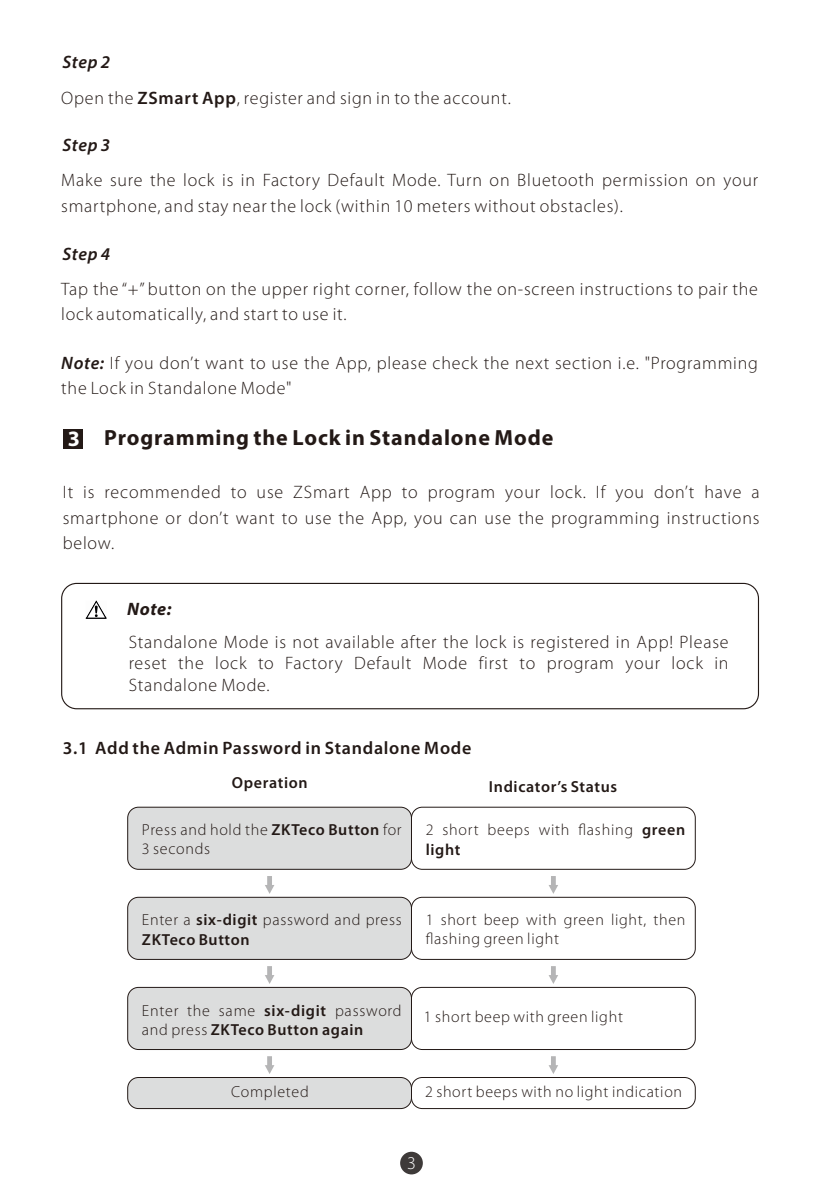
<style>
.page{position:relative;width:823px;height:1191px;background:#fff}
.page>*{position:absolute;margin:0;border:0;box-sizing:border-box;transform-origin:0 0}
.t1{font:700 22px "Myriad Pro";letter-spacing:.04em;color:#231916}
.t2{font:300 18px/25.6px "Myriad Pro";letter-spacing:.045em;color:#231916}
.t3{font:600 18px "Myriad Pro";letter-spacing:.04em;color:#231916}
.t4{font:italic 600 18px "Myriad Pro";letter-spacing:.035em;color:#231916}
.t5{font:italic 700 18px "Myriad Pro";color:#231916}
.t6{font:300 18px "Myriad Pro";color:#fff}
.t7{font:300 16px/19.6px "Myriad Pro";letter-spacing:.045em;color:#231916}
.t8{font:600 16px "Myriad Pro";letter-spacing:.04em;color:#231916}
.s1{font-weight:600;font-style:italic}
.s2{font-weight:600}
.s3{color:#fff}
</style>
<div class="page">
<div style="left:411px;top:1077px;width:284px;height:31px;border:1px solid #231916;border-radius:11px"></div>
<div style="left:127px;top:1077px;width:284px;height:31px;background:#dcdddd;border:1px solid #231916;border-radius:11px"></div>
<div style="left:400px;top:1151px;width:22px;height:23px;background:#3e3a39;border-radius:50%"></div>
<svg style="left:86px;top:600px;width:21px;height:19px"></svg>
<div style="left:61px;top:583px;width:697px;height:126px;border:1px solid #231916;border-radius:15px"></div>
<div style="left:63px;top:429px;width:20px;height:20px;background:#231916"></div>
<div style="left:127px;top:807px;width:284px;height:62px;background:#dcdddd;border:1px solid #231916;border-radius:11px"></div>
<div style="left:411px;top:807px;width:284px;height:62px;border:1px solid #231916;border-radius:11px"></div>
<svg style="left:265px;top:876px;width:9px;height:18px"></svg>
<svg style="left:548px;top:876px;width:10px;height:18px"></svg>
<div style="left:127px;top:987px;width:284px;height:62px;background:#dcdddd;border:1px solid #231916;border-radius:11px"></div>
<div style="left:411px;top:987px;width:284px;height:62px;border:1px solid #231916;border-radius:11px"></div>
<svg style="left:265px;top:1056px;width:9px;height:18px"></svg>
<svg style="left:548px;top:1056px;width:10px;height:18px"></svg>
<div style="left:127px;top:897px;width:284px;height:62px;background:#dcdddd;border:1px solid #231916;border-radius:11px"></div>
<div style="left:411px;top:897px;width:284px;height:62px;border:1px solid #231916;border-radius:11px"></div>
<svg style="left:265px;top:966px;width:9px;height:18px"></svg>
<svg style="left:548px;top:966px;width:10px;height:18px"></svg>
<p class="t2" style="left:61px;top:46px;width:451px;line-height:35.4px"><span class="s1">Step 2<br></span>Open the <span class="s2">ZSmart App</span>, register and sign in to the account.</p>
<p class="t4" style="left:62px;top:138px;width:49px">Step 3</p>
<p class="t2" style="left:61px;top:169px;width:697px">Make sure the lock is in Factory Default Mode. Turn on Bluetooth permission on your smartphone, and stay near the lock (within 10 meters without obstacles).</p>
<p class="t4" style="left:62px;top:247px;width:49px">Step 4</p>
<p class="t2" style="left:61px;top:277px;width:697px">Tap the “+” button on the upper right corner, follow the on-screen instructions to pair the lock automatically, and start to use it.</p>
<p class="t2" style="left:61px;top:351px;width:697px"><span class="s1">Note:</span> If you don’t want to use the App, please check the next section i.e. "Programming the Lock in Standalone Mode"</p>
<p class="t1" style="left:68px;top:428px;width:486px"><span class="s3">3</span> Programming the Lock in Standalone Mode</p>
<p class="t2" style="left:63px;top:481px;width:697px;text-align:justify">It is recommended to use ZSmart App to program your lock. If you don’t have a smartphone or don’t want to use the App, you can use the programming instructions below.</p>
<p class="t5" style="left:127px;top:602px;width:46px">Note:</p>
<p class="t2" style="left:129px;top:632px;width:601px;line-height:21.4px;text-align:justify">Standalone Mode is not available after the lock is registered in App! Please reset the lock to Factory Default Mode first to program your lock in Standalone Mode.</p>
<p class="t3" style="left:63px;top:741px;width:410px">3.1 Add the Admin Password in Standalone Mode</p>
<p class="t8" style="left:232px;top:776px;width:77px">Operation</p>
<p class="t8" style="left:488px;top:779px;width:130px">Indicator’s Status</p>
<p class="t7" style="left:142px;top:822px;width:261px;line-height:19px">Press and hold the <span class="s2">ZKTeco Button</span> for<br>3 seconds</p>
<p class="t7" style="left:425px;top:821px;width:261px">2 short beeps with flashing <span class="s2">green light</span></p>
<p class="t7" style="left:142px;top:911px;width:261px">Enter a <span class="s2">six-digit</span> password and press<br><span class="s2">ZKTeco Button</span></p>
<p class="t7" style="left:425px;top:911px;width:261px;line-height:19px">1 short beep with green light, then flashing green light</p>
<p class="t7" style="left:142px;top:1001px;width:261px">Enter the same <span class="s2">six-digit</span> password and press <span class="s2">ZKTeco Button again</span></p>
<p class="t7" style="left:423px;top:1008px;width:200px">1 short beep with green light</p>
<p class="t7" style="left:231px;top:1083px;width:79px">Completed</p>
<p class="t7" style="left:425px;top:1083px;width:258px">2 short beeps with no light indication</p>
<p class="t6" style="left:407px;top:1155px;width:10px">3</p>
</div>
